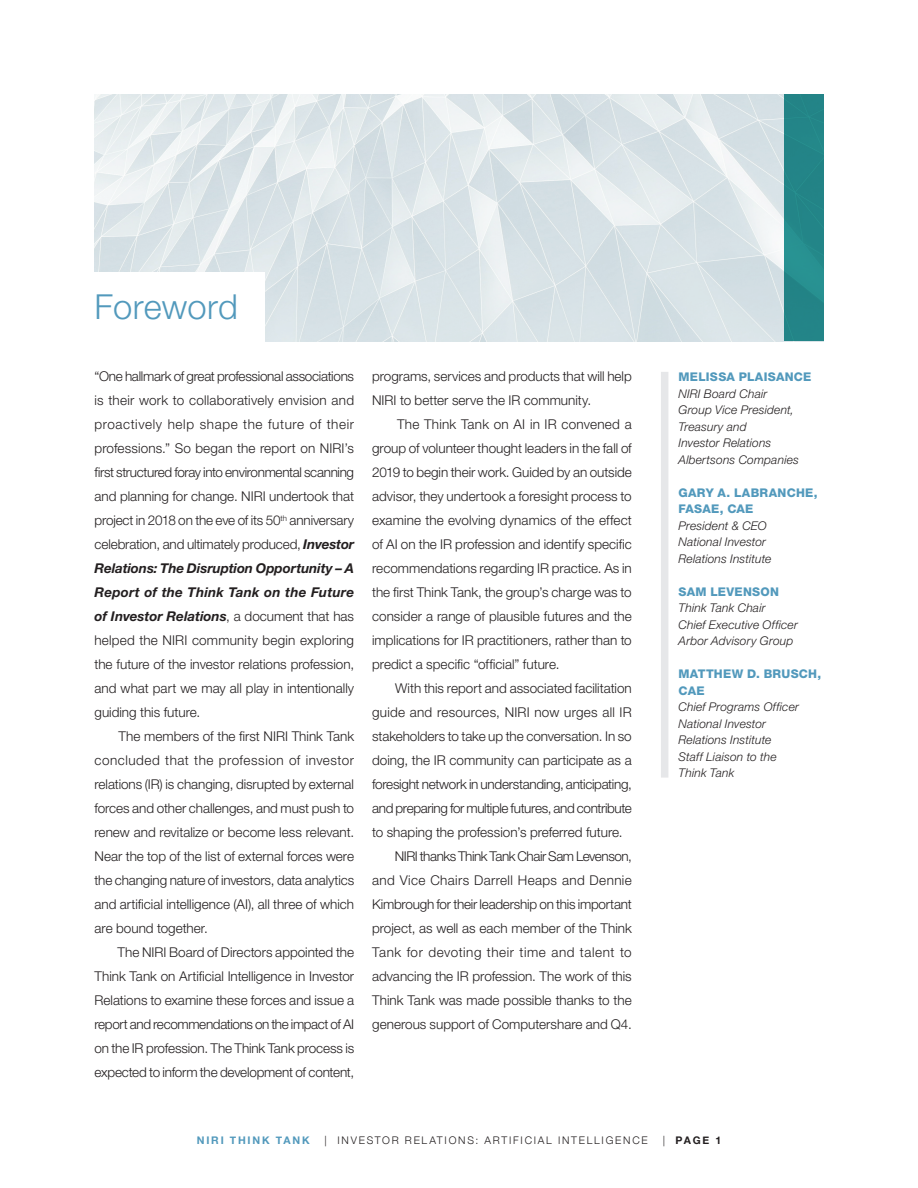
<style>
.page{position:relative;width:918px;height:1188px;background:#fff}
.page>*{position:absolute;margin:0;border:0;box-sizing:border-box;transform-origin:0 0}
.Page_Header{font:300 34.5px "Helvetica Neue LT Pro";letter-spacing:.005em;color:#5299bc}
.Body_Copy_First_Line{font:300 13.5px/24px "Helvetica Neue LT Pro";color:#231f20;text-align:justify}
.Body_Copy_First_Line-2{font:italic 300 12px/16.5px "Helvetica Neue LT Pro";letter-spacing:.015em;color:#231f20}
.Body_Copy_First_Line-3{font:800 12px/16.5px "Helvetica Neue LT Pro";letter-spacing:.025em;color:#5299bc}
.t1{font:300 10.5px "Helvetica Neue";letter-spacing:.17em;color:#231f20}
.t2{font:700 10.5px "Helvetica Neue";letter-spacing:.175em;color:#5299bc}
.t3{font:700 10.5px "Helvetica Neue";color:#231f20}
.s1{font-weight:700;font-style:italic}
.s2{font-weight:300}
</style>
<div class="page">
<img style="left:94px;top:94px;width:690px;height:247px">
<div style="left:80px;top:272px;width:185px;height:79px;background:#fff"></div>
<div style="left:661px;top:372px;width:7px;height:406px;background:#e6e7e9"></div>
<div style="left:784px;top:94px;width:40px;height:247px;background:linear-gradient(to right,#248789,#248789)"></div>
<p class="Page_Header" style="left:94px;top:286px;width:145px">Foreword</p>
<p class="Body_Copy_First_Line" style="left:94px;top:364px;width:261px">“One hallmark of great professional associations is their work to collaboratively envision and proactively help shape the future of their professions.” So began the report on NIRI’s first structured foray into environmental scanning and planning for change. NIRI undertook that project in 2018 on the eve of its 50<sup>th</sup> anniversary celebration, and ultimately produced, <span class="s1">Investor Relations: The Disruption Opportunity – A Report of the Think Tank on the Future of Investor Relations</span>, a document that has helped the NIRI community begin exploring the future of the investor relations profession, and what part we may all play in intentionally guiding this future.</p>
<p class="Body_Copy_First_Line" style="left:94px;top:724px;width:261px;text-indent:24px">The members of the first NIRI Think Tank concluded that the profession of investor relations (IR) is changing, disrupted by external forces and other challenges, and must push to renew and revitalize or become less relevant.<br>Near the top of the list of external forces were the changing nature of investors, data analytics and artificial intelligence (AI), all three of which are bound together.</p>
<p class="Body_Copy_First_Line" style="left:94px;top:940px;width:261px;text-indent:23px">The NIRI Board of Directors appointed the Think Tank on Artificial Intelligence in Investor Relations to examine these forces and issue a report and recommendations on the impact of AI on the IR profession. The Think Tank process is expected to inform the development of content,</p>
<p class="Body_Copy_First_Line" style="left:372px;top:364px;width:261px">programs, services and products that will help<br>NIRI to better serve the IR community.</p>
<p class="Body_Copy_First_Line" style="left:372px;top:412px;width:261px;text-indent:25px">The Think Tank on AI in IR convened a group of volunteer thought leaders in the fall of 2019 to begin their work. Guided by an outside advisor, they undertook a foresight process to examine the evolving dynamics of the effect of AI on the IR profession and identify specific recommendations regarding IR practice. As in the first Think Tank, the group’s charge was to consider a range of plausible futures and the implications for IR practitioners, rather than to predict a specific “official” future.</p>
<p class="Body_Copy_First_Line" style="left:372px;top:676px;width:261px;text-indent:23px">With this report and associated facilitation guide and resources, NIRI now urges all IR stakeholders to take up the conversation. In so doing, the IR community can participate as a foresight network in understanding, anticipating, and preparing for multiple futures, and contribute to shaping the profession’s preferred future.</p>
<p class="Body_Copy_First_Line" style="left:372px;top:844px;width:261px;text-indent:23px">NIRI thanks Think Tank Chair Sam Levenson, and Vice Chairs Darrell Heaps and Dennie Kimbrough for their leadership on this important project, as well as each member of the Think Tank for devoting their time and talent to advancing the IR profession. The work of this Think Tank was made possible thanks to the generous support of Computershare and Q4.</p>
<p class="Body_Copy_First_Line-3" style="left:679px;top:369px;width:134px">MELISSA PLAISANCE</p>
<p class="Body_Copy_First_Line-2" style="left:679px;top:385px;width:90px">NIRI Board Chair</p>
<p class="Body_Copy_First_Line-2" style="left:679px;top:401px;width:117px">Group Vice President,<br>Treasury and<br>Investor Relations</p>
<p class="Body_Copy_First_Line-2" style="left:679px;top:451px;width:122px">Albertsons Companies</p>
<p class="Body_Copy_First_Line-3" style="left:679px;top:484px;width:141px">GARY A. LABRANCHE,<br>FASAE, CAE</p>
<p class="Body_Copy_First_Line-2" style="left:679px;top:517px;width:90px">President &amp; CEO</p>
<p class="Body_Copy_First_Line-2" style="left:679px;top:533px;width:94px">National Investor<br>Relations Institute</p>
<p class="Body_Copy_First_Line-3" style="left:679px;top:583px;width:102px">SAM LEVENSON</p>
<p class="Body_Copy_First_Line-2" style="left:679px;top:599px;width:89px">Think Tank Chair</p>
<p class="Body_Copy_First_Line-2" style="left:679px;top:616px;width:121px">Chief Executive Officer</p>
<p class="Body_Copy_First_Line-2" style="left:679px;top:632px;width:116px">Arbor Advisory Group</p>
<p class="Body_Copy_First_Line-3" style="left:679px;top:666px;width:144px">MATTHEW D. BRUSCH,<br>CAE</p>
<p class="Body_Copy_First_Line-2" style="left:679px;top:698px;width:122px">Chief Programs Officer</p>
<p class="Body_Copy_First_Line-2" style="left:679px;top:715px;width:94px">National Investor<br>Relations Institute</p>
<p class="Body_Copy_First_Line-2" style="left:679px;top:748px;width:100px">Staff Liaison to the<br>Think Tank</p>
<p class="t2" style="left:197px;top:1132px;width:114px">NIRI THINK TANK</p>
<p class="t1" style="left:325px;top:1131px;width:325px">| INVESTOR RELATIONS: ARTIFICIAL INTELLIGENCE</p>
<p class="t3" style="left:663px;top:1132px;width:60px"><span class="s2">|</span> PAGE 1</p>
</div>
